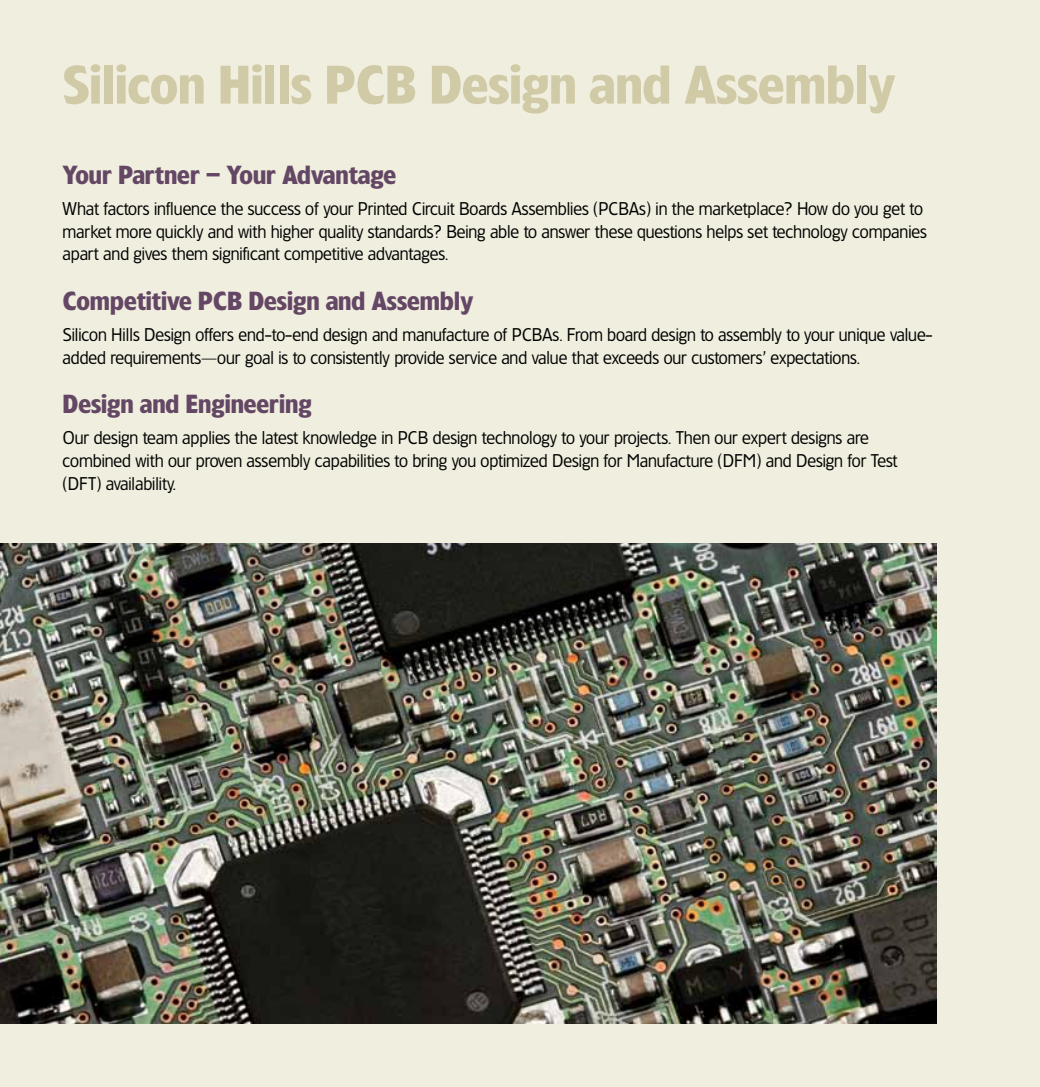
<style>
.page{position:relative;width:1040px;height:1087px;background:#f0eede}
.page>*{position:absolute;margin:0;border:0;box-sizing:border-box;transform-origin:0 0}
.t1{font:700 50.75px "TF Forever";color:#d1caa7}
.t2{font:700 24.5px "TF Forever";color:#644764}
.t3{font:17.5px/22.8px "TF Forever";color:#000}
</style>
<div class="page">
<img style="left:0;top:543px;width:936px;height:481px">
<h1 class="t1" style="left:63px;top:54px;width:834px">Silicon Hills PCB Design and Assembly</h1>
<h2 class="t2" style="left:63px;top:160px;width:335px">Your Partner – Your Advantage</h2>
<p class="t3" style="left:63px;top:197px;width:865px">What factors influence the success of your Printed Circuit Boards Assemblies (PCBAs) in the marketplace? How do you get to market more quickly and with higher quality standards? Being able to answer these questions helps set technology companies apart and gives them significant competitive advantages.</p>
<h2 class="t2" style="left:63px;top:286px;width:412px">Competitive PCB Design and Assembly</h2>
<p class="t3" style="left:63px;top:323px;width:871px">Silicon Hills Design offers end-to-end design and manufacture of PCBAs. From board design to assembly to your unique value&shy;added requirements—our goal is to consistently provide service and value that exceeds our customers’ expectations.</p>
<h2 class="t2" style="left:63px;top:389px;width:250px">Design and Engineering</h2>
<p class="t3" style="left:63px;top:426px;width:836px">Our design team applies the latest knowledge in PCB design technology to your projects. Then our expert designs are combined with our proven assembly capabilities to bring you optimized Design for Manufacture (DFM) and Design for Test (DFT) availability.</p>
</div>
